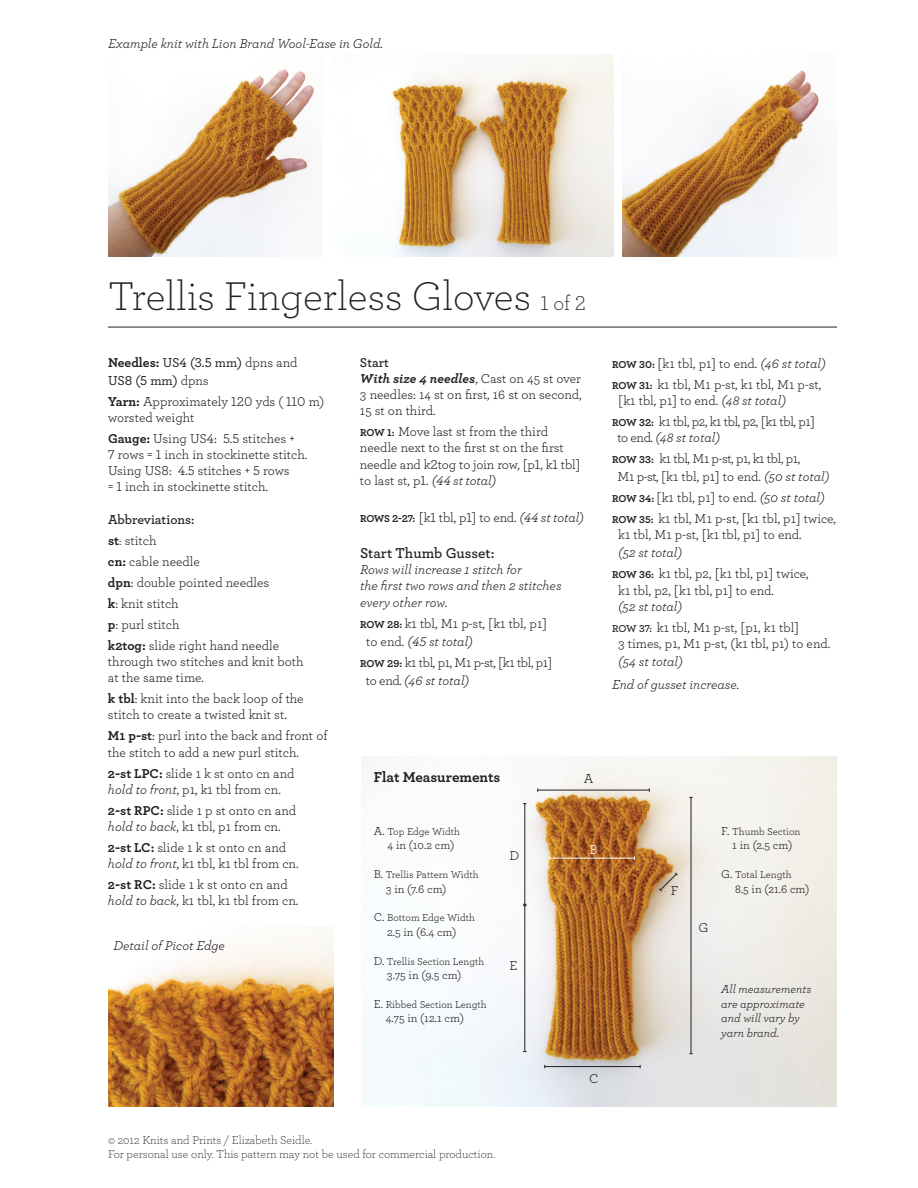
<style>
.page{position:relative;width:918px;height:1188px;background:#fff}
.page>*{position:absolute;margin:0;border:0;box-sizing:border-box;transform-origin:0 0}
.t1{font:300 42px "Archer";color:#231f20}
.t2{font:600 15px "Archer";color:#231f20}
.t3{font:700 15px "Archer";letter-spacing:-.005em;color:#231f20}
.t4{font:13.5px/21px "Archer";color:#231f20}
.t5{font:13.5px/16.2px "Archer Book LF";color:#231f20}
.t6{font:13.5px/21px "Archer";letter-spacing:-.03em;color:#231f20}
.t7{font:italic 13.5px/16.2px "Archer";color:#231f20}
.t8{font:13.5px "Archer Book LF Italic";color:#231f20}
.t9{font:13.5px/18px "Archer Medium LF";color:#231f20}
.t10{font:13.5px "Archer";color:#fff}
.t11{font:300 12px/14.4px "Archer";color:#231f20}
.t12{font:12px "Archer";color:#231f20}
.t13{font:italic 12px/14.4px "Archer";color:#231f20}
.t14{font:10.5px "Archer";color:#231f20}
.s1{font-family:"Archer Light LF";font-weight:400;font-size:21px}
.s2{font-family:"Archer Bold LF"}
.s3{font-family:"Archer Book LF"}
.s4{font-weight:600}
.s5{font-weight:700}
.s6{font-size:12px}
.s7{font-style:italic}
.s8{font-weight:700;font-style:italic}
.s9{font-family:"Archer";font-weight:700;font-size:10.5px}
.s10{font-family:"Archer Book LF Italic"}
.s11{font-weight:700;font-size:10.5px}
.s12{font-family:"Archer"}
.s13{font-weight:600;font-size:10.5px}
</style>
<div class="page">
<img style="left:108px;top:931px;width:226px;height:176px">
<img style="left:622px;top:70px;width:201px;height:186px">
<img style="left:392px;top:54px;width:221px;height:202px">
<img style="left:108px;top:69px;width:206px;height:187px">
<hr style="left:108px;top:327px;width:729px;height:1px;background:#231f20">
<img style="left:361px;top:756px;width:476px;height:351px">
<hr style="left:691px;top:797px;width:1px;height:257px;background:#231f20">
<svg style="left:658px;top:872px;width:21px;height:20px"></svg>
<hr style="left:524px;top:804px;width:1px;height:102px;background:#231f20">
<hr style="left:524px;top:904px;width:1px;height:148px;background:#231f20">
<hr style="left:538px;top:790px;width:111px;height:1px;background:#231f20">
<hr style="left:545px;top:1066px;width:95px;height:1px;background:#231f20">
<hr style="left:549px;top:858px;width:85px;height:1px;background:#fff">
<p class="t8" style="left:108px;top:35px;width:276px">Example knit with Lion Brand Wool-Ease in Gold.</p>
<h1 class="t1" style="left:108px;top:269px;width:480px">Trellis Fingerless Gloves <span class="s1">1 of 2</span></h1>
<p class="t9" style="left:108px;top:353px;width:191px"><span class="s2">Needles:</span> US4 (3.5 mm) <span class="s3">dpns and<br></span>US8 (5 mm) <span class="s3">dpns</span></p>
<p class="t5" style="left:108px;top:393px;width:218px"><span class="s2">Yarn:</span> Approximately 120 yds ( 110 m) worsted weight</p>
<p class="t5" style="left:108px;top:430px;width:201px"><span class="s2">Gauge:</span> Using US4: 5.5 stitches +<br>7 rows = 1 inch in stockinette stitch.<br>Using US8: 4.5 stitches + 5 rows<br>= 1 inch in stockinette stitch.</p>
<p class="t4" style="left:108px;top:508px;width:173px"><span class="s4">Abbreviations:<br></span><span class="s5">ST</span><span class="s6">:</span> stitch<br><span class="s5">CN:</span> cable needle<br><span class="s5">DPN</span>: double pointed needles<br><span class="s5">K</span>: knit stitch<br><span class="s5">P</span>: purl stitch<br><span class="s5">K2TOG:</span> slide right hand needle</p>
<p class="t4" style="left:108px;top:653px;width:197px;line-height:16.2px">through two stitches and knit both at the same time.</p>
<p class="t4" style="left:108px;top:690px;width:197px;line-height:16.2px"><span class="s5">K TBL</span>: knit into the back loop of the stitch to create a twisted knit st.</p>
<p class="t4" style="left:108px;top:727px;width:221px;line-height:16.2px"><span class="s5">M1 P-ST</span>: purl into the back and front of the stitch to add a new purl stitch.</p>
<p class="t4" style="left:108px;top:764px;width:188px;line-height:16.2px"><span class="s5">2-ST LPC:</span> slide 1 k st onto cn and <span class="s7">hold to front</span>, p1, k1 tbl from cn.</p>
<p class="t4" style="left:108px;top:802px;width:190px;line-height:16.2px"><span class="s5">2-ST RPC:</span> slide 1 p st onto cn and <span class="s7">hold to back</span>, k1 tbl, p1 from cn.</p>
<p class="t4" style="left:108px;top:839px;width:192px;line-height:16.2px"><span class="s5">2-ST LC:</span> slide 1 k st onto cn and <span class="s7">hold to front</span>, k1 tbl, k1 tbl from cn.</p>
<p class="t4" style="left:108px;top:876px;width:192px;line-height:16.2px"><span class="s5">2-ST RC:</span> slide 1 k st onto cn and <span class="s7">hold to back</span>, k1 tbl, k1 tbl from cn.</p>
<p class="t7" style="left:113px;top:937px;width:113px">Detail of Picot Edge</p>
<p class="t4" style="left:360px;top:353px;width:223px;line-height:16.2px"><span class="s4">Start<br></span><span class="s8">With size 4 needles</span>, Cast on 45 st over<br>3 needles: 14 st on first, 16 st on second,<br>15 st on third.</p>
<p class="t5" style="left:360px;top:423px;width:222px"><span class="s9">ROW 1:</span> Move last st from the third needle next to the first st on the first needle and k2tog to join row, [p1, k1 tbl] to last st, p1. <span class="s10">(44 st total)</span></p>
<p class="t5" style="left:360px;top:509px;width:225px"><span class="s9">ROWS 2-27:</span> [k1 tbl, p1] to end. <span class="s10">(44 st total)</span></p>
<p class="t2" style="left:360px;top:542px;width:136px">Start Thumb Gusset:</p>
<p class="t7" style="left:360px;top:561px;width:203px">Rows will increase 1 stitch for<br>the first two rows and then 2 stitches every other row.</p>
<p class="t4" style="left:360px;top:612px;width:189px"><span class="s11">ROW 28:</span> k1 tbl, M1 p-st, [k1 tbl, p1]</p>
<p class="t8" style="left:366px;top:633px;width:108px"><span class="s12">to end.</span> (45 st total)</p>
<p class="t6" style="left:366px;top:652px;width:188px;line-height:18px;text-indent:-6px"><span class="s11">ROW 29:</span> k1 tbl, p1, M1 p-st, [k1 tbl, p1] to end. <span class="s7">(46 st total)</span></p>
<p class="t4" style="left:612px;top:352px;width:215px"><span class="s11">ROW 30:</span> [k1 tbl, p1] to end. <span class="s7">(46 st total)<br></span><span class="s11">ROW 31:</span> k1 tbl, M1 p-st, k1 tbl, M1 p-st,</p>
<p class="t6" style="left:612px;top:389px;width:205px;text-indent:6px">[k1 tbl, p1] to end. <span class="s7">(48 st total)<br></span><span class="s11">ROW 32:</span> k1 tbl, p2, k1 tbl, p2, [k1 tbl, p1]</p>
<p class="t6" style="left:612px;top:427px;width:190px;text-indent:5px">to end. <span class="s7">(48 st total)<br></span><span class="s11">ROW 33:</span> k1 tbl, M1 p-st, p1, k1 tbl, p1,</p>
<p class="t4" style="left:612px;top:466px;width:226px;text-indent:5px">M1 p-st, [k1 tbl, p1] to end. <span class="s10">(</span><span class="s7">50</span> <span class="s10">st total)<br></span><span class="s11">ROW 34:</span> [k1 tbl, p1] to end. <span class="s7">(50 st total)<br></span><span class="s11">ROW 35:</span> k1 tbl, M1 p-st, [k1 tbl, p1] twice,</p>
<p class="t4" style="left:618px;top:524px;width:185px">k1 tbl, M1 p-st, [k1 tbl, p1] to end.</p>
<p class="t4" style="left:612px;top:542px;width:198px;text-indent:6px"><span class="s7">(52 st total)<br></span><span class="s11">ROW 36:</span> k1 tbl, p2, [k1 tbl, p1] twice,</p>
<p class="t4" style="left:618px;top:579px;width:157px">k1 tbl, p2, [k1 tbl, p1] to end.</p>
<p class="t4" style="left:612px;top:595px;width:189px;text-indent:6px"><span class="s7">(52 st total)<br></span><span class="s13">Row 37:</span> k1 tbl, M1 p-st, [p1, k1 tbl]</p>
<p class="t4" style="left:618px;top:632px;width:214px">3 times, p1, M1 p-st, (k1 tbl, p1) to end.</p>
<p class="t7" style="left:612px;top:649px;width:129px;line-height:23px;text-indent:6px">(54 st total)<br>End of gusset increase.</p>
<p class="t3" style="left:374px;top:765px;width:128px">FLAT MEASUREMENTS</p>
<p class="t14" style="left:374px;top:824px;width:88px"><span class="s6">A.</span> Top Edge Width</p>
<p class="t12" style="left:387px;top:837px;width:68px">4 in (10.2 cm)</p>
<p class="t14" style="left:374px;top:867px;width:106px"><span class="s6">B.</span> Trellis Pattern Width</p>
<p class="t12" style="left:386px;top:880px;width:62px">3 in (7.6 cm)</p>
<p class="t14" style="left:374px;top:911px;width:103px"><span class="s6">C.</span> Bottom Edge Width</p>
<p class="t12" style="left:387px;top:924px;width:71px">2.5 in (6.4 cm)</p>
<p class="t14" style="left:374px;top:954px;width:112px"><span class="s6">D.</span> Trellis Section Length</p>
<p class="t12" style="left:387px;top:967px;width:76px">3.75 in (9.5 cm)</p>
<p class="t14" style="left:374px;top:997px;width:115px"><span class="s6">E.</span> Ribbed Section Length</p>
<p class="t12" style="left:386px;top:1010px;width:80px">4.75 in (12.1 cm)</p>
<p class="t4" style="left:510px;top:844px;width:11px">D</p>
<p class="t4" style="left:510px;top:955px;width:10px">E</p>
<p class="t4" style="left:584px;top:767px;width:11px">A</p>
<p class="t10" style="left:590px;top:840px;width:10px">B</p>
<p class="t4" style="left:589px;top:1068px;width:11px">C</p>
<p class="t4" style="left:671px;top:880px;width:9px">F</p>
<p class="t4" style="left:699px;top:916px;width:12px">G</p>
<p class="t14" style="left:721px;top:824px;width:81px"><span class="s6">F.</span> Thumb Section</p>
<p class="t12" style="left:732px;top:837px;width:62px">1 in (2.5 cm)</p>
<p class="t14" style="left:721px;top:867px;width:72px"><span class="s6">G.</span> Total Length</p>
<p class="t12" style="left:735px;top:880px;width:76px">8.5 in (21.6 cm)</p>
<p class="t13" style="left:721px;top:982px;width:91px">All measurements are approximate and will vary by yarn brand.</p>
<p class="t11" style="left:108px;top:1132px;width:389px">© 2012 Knits and Prints / Elizabeth Seidle.<br>For personal use only. This pattern may not be used for commercial production.</p>
</div>
